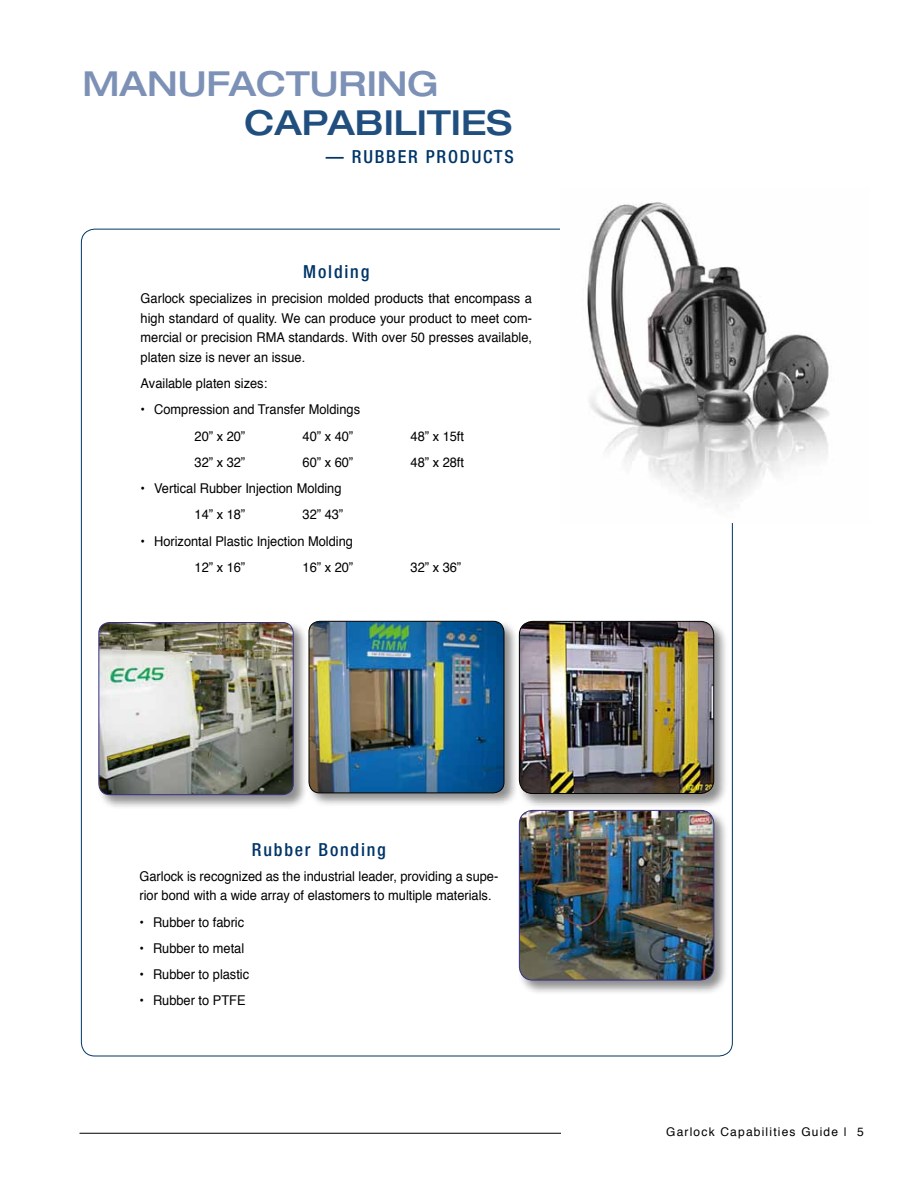
<style>
.page{position:relative;width:918px;height:1188px;background:#fff}
.page>*{position:absolute;margin:0;border:0;box-sizing:border-box;transform-origin:0 0}
.t1{font:500 expanded 34.5px "Helvetica Neue";color:#7d91b6}
.t2{font:500 expanded 34.5px "Helvetica Neue";color:#204e7e}
.t3{font:500 condensed 18px "Helvetica Neue";letter-spacing:.1em;color:#003568}
.t4{font:13.5px/19.5px "Helvetica";color:#000;scale:.95 1}
.t5{font:12px "Helvetica";letter-spacing:.1em;color:#000}
</style>
<div class="page">
<hr style="left:80px;top:1133px;width:481px;height:1px;background:#000">
<img style="left:587px;top:202px;width:242px;height:299px">
<div style="left:307px;top:619px;width:212px;height:189px;background:#000;opacity:.45"></div>
<img style="left:309px;top:621px;width:195px;height:172px">
<div style="left:309px;top:621px;width:195px;height:172px;border:1px solid #000;border-radius:11px"></div>
<div style="left:97px;top:620px;width:211px;height:189px;background:#000;opacity:.45"></div>
<img style="left:99px;top:622px;width:194px;height:173px">
<div style="left:99px;top:622px;width:195px;height:173px;border:1px solid #382f89;border-radius:11px"></div>
<div style="left:517px;top:808px;width:212px;height:187px;background:#000;opacity:.45"></div>
<img style="left:519px;top:810px;width:195px;height:170px">
<div style="left:519px;top:810px;width:195px;height:170px;border:1px solid #382f89;border-radius:14px"></div>
<div style="left:517px;top:619px;width:212px;height:190px;background:#000;opacity:.45"></div>
<img style="left:519px;top:621px;width:195px;height:173px">
<div style="left:519px;top:621px;width:195px;height:173px;border:1px solid #000;border-radius:14px"></div>
<h1 class="t1" style="left:82px;top:62px;width:358px">MANUFACTURING</h1>
<h1 class="t2" style="left:244px;top:101px;width:269px">CAPABILITIES</h1>
<h2 class="t3" style="left:326px;top:146px;width:189px">— RUBBER PRODUCTS</h2>
<h2 class="t3" style="left:303px;top:261px;width:68px">Molding</h2>
<p class="t4" style="left:141px;top:289px;width:414px;text-align:justify">Garlock specializes in precision molded products that encompass a high standard of quality. We can produce your product to meet com&shy;mercial or precision RMA standards. With over 50 presses available, platen size is never an issue.</p>
<p class="t4" style="left:141px;top:374px;width:135px">Available platen sizes:</p>
<p class="t4" style="left:195px;top:397px;width:176px;line-height:26.2px;text-indent:-54px">• Compression and Transfer Moldings<br>20” x 20”</p>
<p class="t4" style="left:303px;top:427px;width:55px">40” x 40”</p>
<p class="t4" style="left:411px;top:427px;width:58px">48” x 15ft</p>
<p class="t4" style="left:195px;top:453px;width:55px">32” x 32”</p>
<p class="t4" style="left:303px;top:453px;width:55px">60” x 60”</p>
<p class="t4" style="left:411px;top:453px;width:58px">48” x 28ft</p>
<p class="t4" style="left:195px;top:476px;width:156px;line-height:26.2px;text-indent:-54px">• Vertical Rubber Injection Molding<br>14” x 18”</p>
<p class="t4" style="left:303px;top:505px;width:44px">32” 43”</p>
<p class="t4" style="left:195px;top:528px;width:168px;line-height:26.2px;text-indent:-54px">• Horizontal Plastic Injection Molding<br>12” x 16”</p>
<p class="t4" style="left:303px;top:558px;width:55px">16” x 20”</p>
<p class="t4" style="left:411px;top:558px;width:55px">32” x 36”</p>
<h2 class="t3" style="left:252px;top:839px;width:135px">Rubber Bonding</h2>
<p class="t4" style="left:140px;top:867px;width:379px">Garlock is recognized as the industrial leader, providing a supe&shy;rior bond with a wide array of elastomers to multiple materials.</p>
<p class="t4" style="left:140px;top:913px;width:112px">• Rubber to fabric</p>
<p class="t4" style="left:140px;top:939px;width:112px">• Rubber to metal</p>
<p class="t4" style="left:140px;top:965px;width:117px">• Rubber to plastic</p>
<p class="t4" style="left:140px;top:991px;width:113px">• Rubber to PTFE</p>
<p class="t5" style="left:666px;top:1122px;width:199px">Garlock Capabilities Guide | 5</p>
</div>
